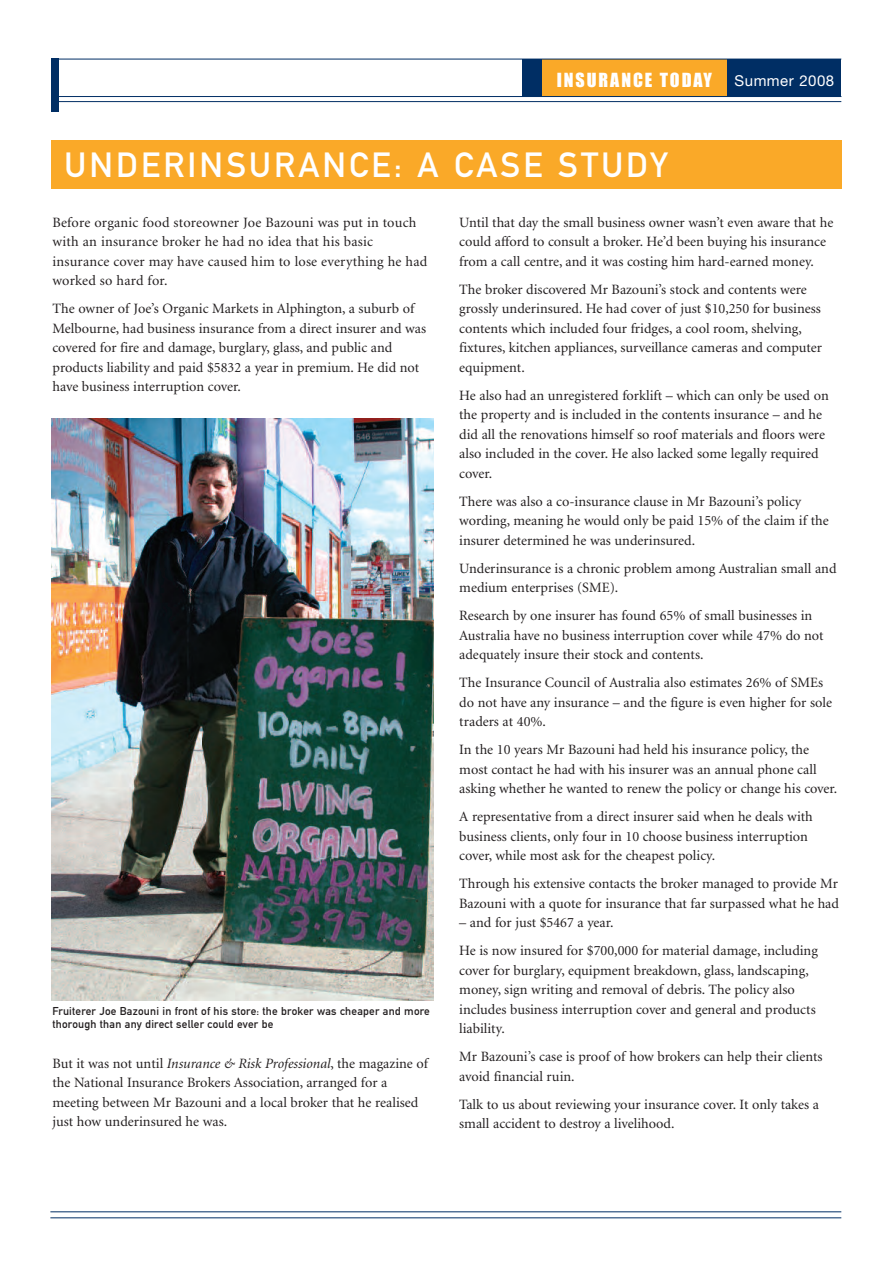
<style>
.page{position:relative;width:893px;height:1263px;background:#fff}
.page>*{position:absolute;margin:0;border:0;box-sizing:border-box;transform-origin:0 0}
.t1{font:34.5px "DIN Mittelschrift Alternate";letter-spacing:.09em;color:#fff}
.t2{font:18px "Impact";letter-spacing:.105em;color:#fff}
.t3{font:14.25px/19.5px "Minion";color:#231f20}
.t4{font:11.25px/13.5px "DIN Mittelschrift Alternate";letter-spacing:.02em;color:#231f20}
.s1{font-family:"Helvetica Neue";font-size:15px}
.s2{font-style:italic}
</style>
<div class="page">
<div style="left:51px;top:140px;width:791px;height:48px;background:#faa928"></div>
<hr style="left:50px;top:1211px;width:791px;height:1px;background:#002e64">
<hr style="left:50px;top:1217px;width:791px;height:1px;background:#002e64">
<div style="left:536px;top:59px;width:266px;height:37px;background:#faa928"></div>
<hr style="left:59px;top:101px;width:782px;height:1px;background:#002e64">
<hr style="left:58px;top:96px;width:783px;height:1px;background:#002e64">
<div style="left:51px;top:58px;width:7px;height:54px;background:#002e64"></div>
<div style="left:727px;top:59px;width:114px;height:37px;background:#002e64"></div>
<div style="left:522px;top:59px;width:19px;height:37px;background:#002e64"></div>
<hr style="left:51px;top:59px;width:790px;height:1px;background:#002e64">
<img style="left:51px;top:419px;width:383px;height:582px">
<p class="t2" style="left:557px;top:70px;width:279px">INSURANCE TODAY <span class="s1">Summer 2008</span></p>
<p class="t1" style="left:65px;top:152px;width:604px">UNDERINSURANCE: A CASE STUDY</p>
<p class="t3" style="left:53px;top:213px;width:376px">Before organic food storeowner Joe Bazouni was put in touch with an insurance broker he had no idea that his basic insurance cover may have caused him to lose everything he had worked so hard for.</p>
<p class="t3" style="left:53px;top:300px;width:375px">The owner of Joe’s Organic Markets in Alphington, a suburb of Melbourne, had business insurance from a direct insurer and was covered for fire and damage, burglary, glass, and public and products liability and paid $5832 a year in premium. He did not have business interruption cover.</p>
<p class="t3" style="left:459px;top:213px;width:376px">Until that day the small business owner wasn’t even aware that he could afford to consult a broker. He’d been buying his insurance from a call centre, and it was costing him hard-earned money.</p>
<p class="t3" style="left:459px;top:280px;width:364px">The broker discovered Mr Bazouni’s stock and contents were grossly underinsured. He had cover of just $10,250 for business contents which included four fridges, a cool room, shelving, fixtures, kitchen appliances, surveillance cameras and computer equipment.</p>
<p class="t3" style="left:459px;top:386px;width:371px">He also had an unregistered forklift – which can only be used on the property and is included in the contents insurance – and he did all the renovations himself so roof materials and floors were also included in the cover. He also lacked some legally required cover.</p>
<p class="t3" style="left:459px;top:492px;width:371px">There was also a co-insurance clause in Mr Bazouni’s policy wording, meaning he would only be paid 15% of the claim if the insurer determined he was underinsured.</p>
<p class="t3" style="left:459px;top:559px;width:379px">Underinsurance is a chronic problem among Australian small and medium enterprises (SME).</p>
<p class="t3" style="left:459px;top:607px;width:366px">Research by one insurer has found 65% of small businesses in<br>Australia have no business interruption cover while 47% do not adequately insure their stock and contents.</p>
<p class="t3" style="left:459px;top:674px;width:374px">The Insurance Council of Australia also estimates 26% of SMEs do not have any insurance – and the figure is even higher for sole traders at 40%.</p>
<p class="t3" style="left:459px;top:741px;width:380px">In the 10 years Mr Bazouni had held his insurance policy, the most contact he had with his insurer was an annual phone call asking whether he wanted to renew the policy or change his cover.</p>
<p class="t3" style="left:459px;top:808px;width:355px">A representative from a direct insurer said when he deals with business clients, only four in 10 choose business interruption cover, while most ask for the cheapest policy.</p>
<p class="t3" style="left:459px;top:875px;width:381px">Through his extensive contacts the broker managed to provide Mr<br>Bazouni with a quote for insurance that far surpassed what he had</p>
<p class="t3" style="left:459px;top:909px;width:360px;line-height:28px">– and for just $5467 a year.<br>He is now insured for $700,000 for material damage, including</p>
<p class="t3" style="left:459px;top:961px;width:358px">cover for burglary, equipment breakdown, glass, landscaping, money, sign writing and removal of debris. The policy also includes business interruption cover and general and products liability.</p>
<p class="t3" style="left:459px;top:1048px;width:365px">Mr Bazouni’s case is proof of how brokers can help their clients avoid financial ruin.</p>
<p class="t3" style="left:459px;top:1095px;width:361px">Talk to us about reviewing your insurance cover. It only takes a small accident to destroy a livelihood.</p>
<p class="t4" style="left:53px;top:1005px;width:379px">Fruiterer Joe Bazouni in front of his store: the broker was cheaper and more thorough than any direct seller could ever be</p>
<p class="t3" style="left:53px;top:1055px;width:377px">But it was not until <span class="s2">Insurance &amp; Risk Professional</span>, the magazine of the National Insurance Brokers Association, arranged for a meeting between Mr Bazouni and a local broker that he realised just how underinsured he was.</p>
</div>
